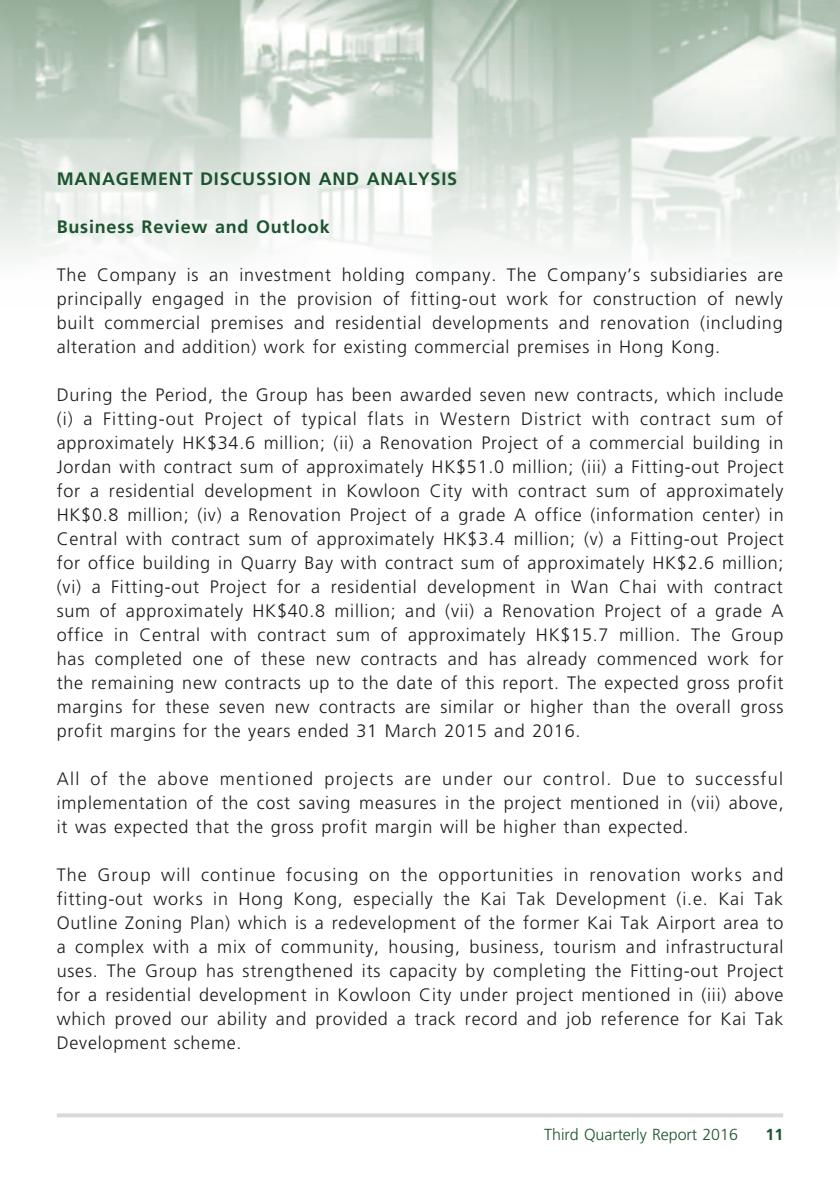
<style>
.page{position:relative;width:840px;height:1191px;background:#fff}
.page>*{position:absolute;margin:0;border:0;box-sizing:border-box;transform-origin:0 0}
.t1{font:300 18px/24px "Frutiger LT Std";letter-spacing:.04em;color:#1c1c1b;text-align:justify}
.t2{font:700 18px "Frutiger LT Std";letter-spacing:.04em;color:#1c5430}
.t3{font:300 16px "Frutiger LT Std";letter-spacing:-.005em;color:#1c5430}
.t4{font:700 16px "Frutiger LT Std";color:#1c5430}
</style>
<div class="page">
<img style="left:0;top:0;width:839px;height:260px">
<svg style="left:57px;top:1113px;width:725px;height:4px;background:#ddd"></svg>
<p class="t2" style="left:57px;top:168px;width:401px">MANAGEMENT DISCUSSION AND ANALYSIS</p>
<p class="t2" style="left:57px;top:216px;width:274px">Business Review and Outlook</p>
<p class="t1" style="left:57px;top:263px;width:727px">The Company is an investment holding company. The Company’s subsidiaries are principally engaged in the provision of fitting-out work for construction of newly built commercial premises and residential developments and renovation (including alteration and addition) work for existing commercial premises in Hong Kong.</p>
<p class="t1" style="left:57px;top:383px;width:728px">During the Period, the Group has been awarded seven new contracts, which include (i) a Fitting-out Project of typical flats in Western District with contract sum of approximately HK$34.6 million; (ii) a Renovation Project of a commercial building in Jordan with contract sum of approximately HK$51.0 million; (iii) a Fitting-out Project for a residential development in Kowloon City with contract sum of approximately HK$0.8 million; (iv) a Renovation Project of a grade A office (information center) in Central with contract sum of approximately HK$3.4 million; (v) a Fitting-out Project for office building in Quarry Bay with contract sum of approximately HK$2.6 million; (vi) a Fitting-out Project for a residential development in Wan Chai with contract sum of approximately HK$40.8 million; and (vii) a Renovation Project of a grade A office in Central with contract sum of approximately HK$15.7 million. The Group has completed one of these new contracts and has already commenced work for the remaining new contracts up to the date of this report. The expected gross profit margins for these seven new contracts are similar or higher than the overall gross profit margins for the years ended 31 March 2015 and 2016.</p>
<p class="t1" style="left:57px;top:767px;width:728px">All of the above mentioned projects are under our control. Due to successful implementation of the cost saving measures in the project mentioned in (vii) above, it was expected that the gross profit margin will be higher than expected.</p>
<p class="t1" style="left:57px;top:863px;width:728px">The Group will continue focusing on the opportunities in renovation works and fitting-out works in Hong Kong, especially the Kai Tak Development (i.e. Kai Tak Outline Zoning Plan) which is a redevelopment of the former Kai Tak Airport area to a complex with a mix of community, housing, business, tourism and infrastructural uses. The Group has strengthened its capacity by completing the Fitting-out Project for a residential development in Kowloon City under project mentioned in (iii) above which proved our ability and provided a track record and job reference for Kai Tak Development scheme.</p>
<p class="t3" style="left:544px;top:1125px;width:195px">Third Quarterly Report 2016</p>
<p class="t4" style="left:765px;top:1124px;width:19px">11</p>
</div>
